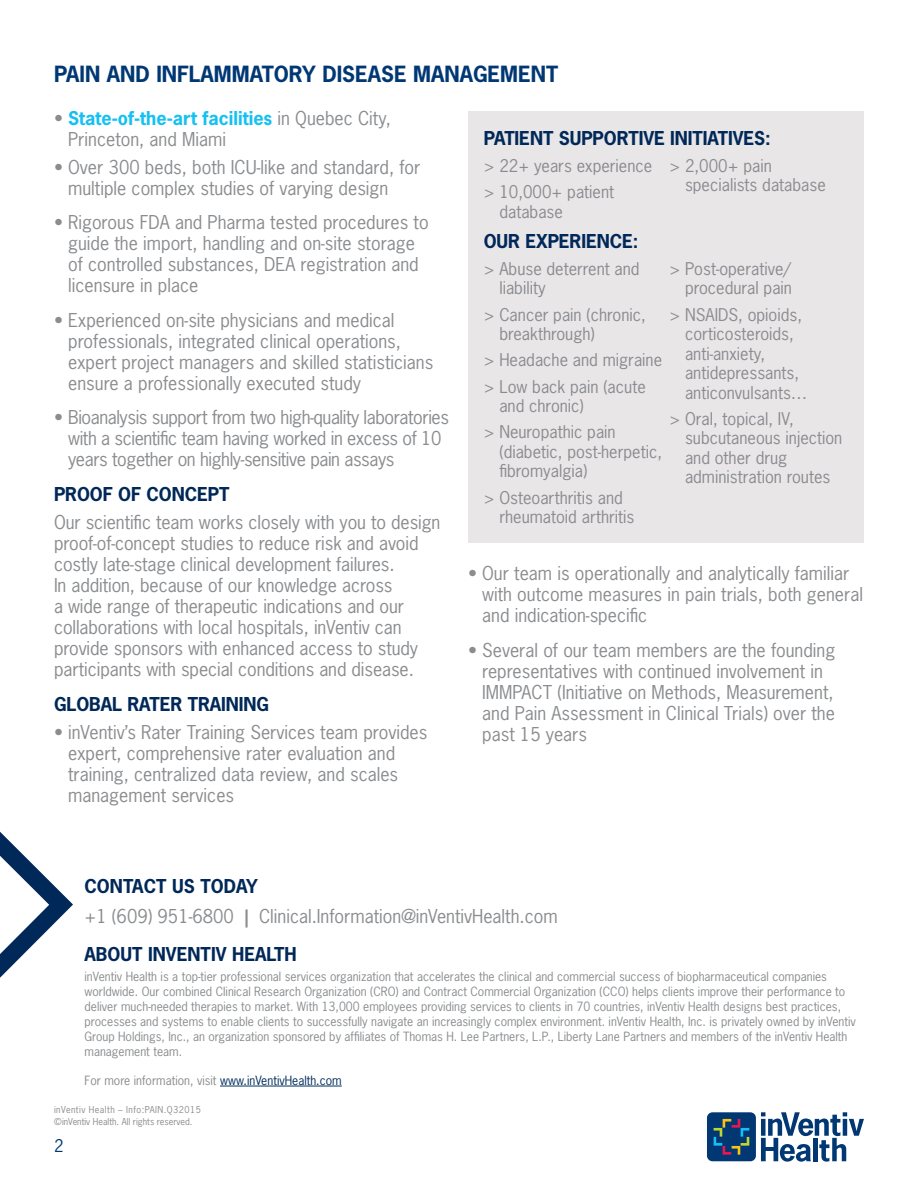
<style>
.page{position:relative;width:918px;height:1188px;background:#fff}
.page>*{position:absolute;margin:0;border:0;box-sizing:border-box;transform-origin:0 0}
.t1{font:700 21px "News Gothic Std";color:#013874}
.t2{font:18px/21px "News Gothic Std";color:#8a8c8f}
.t3{font:18px/21px "News Gothic Std";letter-spacing:-.025em;color:#8a8c8f}
.t4{font:700 18px "News Gothic Std";letter-spacing:-.005em;color:#002858}
.t5{font:16.5px/19.5px "News Gothic Std";color:#8a8c8f}
.t6{font:16.5px "News Gothic Std";color:#013874}
.t7{font:12px/15px "News Gothic Std";color:#8a8c8f}
.t8{font:9px "News Gothic Std";color:#8a8c8f}
.t9{font:9px "News Gothic Std";letter-spacing:.05em;color:#8a8c8f}
.s1{font-weight:700;color:#15c0f2}
.s2{font-weight:700}
.s3{color:#002e5c}
</style>
<div class="page">
<svg style="left:761px;top:1112px;width:103px;height:50px"></svg>
<div style="left:707px;top:1112px;width:49px;height:49px;background:#013874;border-radius:6px"></div>
<svg style="left:714px;top:1119px;width:35px;height:36px"></svg>
<div style="left:468px;top:111px;width:396px;height:431px;background:#e9e6e8"></div>
<svg style="left:0;top:832px;width:73px;height:146px"></svg>
<hr style="left:220px;top:1086px;width:122px;height:1px;background:#002e5c">
<p class="t1" style="left:54px;top:60px;width:506px">PAIN AND INFLAMMATORY DISEASE MANAGEMENT</p>
<p class="t2" style="left:68px;top:108px;width:324px;text-indent:-14px">• <span class="s1">State-of-the-art facilities</span> in Quebec City,<br>Princeton, and Miami</p>
<p class="t2" style="left:68px;top:156px;width:354px;text-indent:-14px">• Over 300 beds, both ICU-like and standard, for multiple complex studies of varying design</p>
<p class="t2" style="left:68px;top:212px;width:362px;text-indent:-14px">• Rigorous FDA and Pharma tested procedures to guide the import, handling and on-site storage of controlled substances, DEA registration and licensure in place</p>
<p class="t2" style="left:68px;top:309px;width:367px;text-indent:-14px">• Experienced on-site physicians and medical professionals, integrated clinical operations, expert project managers and skilled statisticians ensure a professionally executed study</p>
<p class="t3" style="left:68px;top:407px;width:382px;text-indent:-14px">• Bioanalysis support from two high-quality laboratories with a scientific team having worked in excess of 10 years together on highly-sensitive pain assays</p>
<p class="t4" style="left:54px;top:483px;width:177px">PROOF OF CONCEPT</p>
<p class="t2" style="left:54px;top:512px;width:388px">Our scientific team works closely with you to design proof-of-concept studies to reduce risk and avoid costly late-stage clinical development failures.<br>In addition, because of our knowledge across<br>a wide range of therapeutic indications and our collaborations with local hospitals, inVentiv can provide sponsors with enhanced access to study participants with special conditions and disease.</p>
<p class="t4" style="left:54px;top:692px;width:216px">GLOBAL RATER TRAINING</p>
<p class="t2" style="left:68px;top:721px;width:361px;text-indent:-14px">• inVentiv’s Rater Training Services team provides expert, comprehensive rater evaluation and training, centralized data review, and scales management services</p>
<p class="t4" style="left:484px;top:126px;width:289px">PATIENT SUPPORTIVE INITIATIVES:</p>
<p class="t5" style="left:484px;top:156px;width:170px">&gt; 22+ years experience</p>
<p class="t5" style="left:499px;top:182px;width:116px;text-indent:-16px">&gt; 10,000+ patient database</p>
<p class="t5" style="left:685px;top:156px;width:142px;text-indent:-16px">&gt; 2,000+ pain specialists database</p>
<p class="t4" style="left:484px;top:229px;width:156px">OUR EXPERIENCE:</p>
<p class="t5" style="left:499px;top:259px;width:142px;text-indent:-16px">&gt; Abuse deterrent and liability</p>
<p class="t5" style="left:499px;top:304px;width:148px;text-indent:-16px">&gt; Cancer pain (chronic, breakthrough)</p>
<p class="t5" style="left:484px;top:350px;width:180px">&gt; Headache and migraine</p>
<p class="t5" style="left:499px;top:376px;width:148px;text-indent:-16px">&gt; Low back pain (acute and chronic)</p>
<p class="t5" style="left:499px;top:422px;width:164px;text-indent:-16px">&gt; Neuropathic pain (diabetic, post-herpetic, fibromyalgia)</p>
<p class="t5" style="left:499px;top:487px;width:137px;text-indent:-16px">&gt; Osteoarthritis and rheumatoid arthritis</p>
<p class="t5" style="left:669px;top:259px;width:124px;text-align:right">&gt; Post-operative/ procedural pain</p>
<p class="t5" style="left:685px;top:304px;width:124px;text-indent:-16px">&gt; NSAIDS, opioids, corticosteroids, anti-anxiety, antidepressants, anticonvulsants…</p>
<p class="t5" style="left:685px;top:409px;width:159px;text-indent:-16px">&gt; Oral, topical, IV, subcutaneous injection and other drug administration routes</p>
<p class="t2" style="left:482px;top:563px;width:382px;text-indent:-14px">• Our team is operationally and analytically familiar with outcome measures in pain trials, both general and indication-specific</p>
<p class="t2" style="left:482px;top:639px;width:355px;text-indent:-14px">• Several of our team members are the founding representatives with continued involvement in IMMPACT (Initiative on Methods, Measurement, and Pain Assessment in Clinical Trials) over the past 15 years</p>
<p class="t4" style="left:85px;top:874px;width:175px">CONTACT US TODAY</p>
<p class="t2" style="left:85px;top:906px;width:475px">+1 (609) 951-6800 <span class="s2">|</span> Clinical.Information@inVentivHealth.com</p>
<p class="t4" style="left:85px;top:942px;width:214px">ABOUT INVENTIV HEALTH</p>
<p class="t7" style="left:85px;top:969px;width:773px">inVentiv Health is a top-tier professional services organization that accelerates the clinical and commercial success of biopharmaceutical companies worldwide. Our combined Clinical Research Organization (CRO) and Contract Commercial Organization (CCO) helps clients improve their performance to deliver much-needed therapies to market. With 13,000 employees providing services to clients in 70 countries, inVentiv Health designs best practices, processes and systems to enable clients to successfully navigate an increasingly complex environment. inVentiv Health, Inc. is privately owned by inVentiv Group Holdings, Inc., an organization sponsored by affiliates of Thomas H. Lee Partners, L.P., Liberty Lane Partners and members of the inVentiv Health management team.</p>
<p class="t7" style="left:85px;top:1073px;width:259px">For more information, visit <span class="s3">www.inVentivHealth.com</span></p>
<p class="t9" style="left:54px;top:1104px;width:148px">inVentiv Health – Info:PAIN.Q32015</p>
<p class="t8" style="left:54px;top:1116px;width:140px">©inVentiv Health. All rights reserved.</p>
<p class="t6" style="left:54px;top:1135px;width:11px">2</p>
</div>
